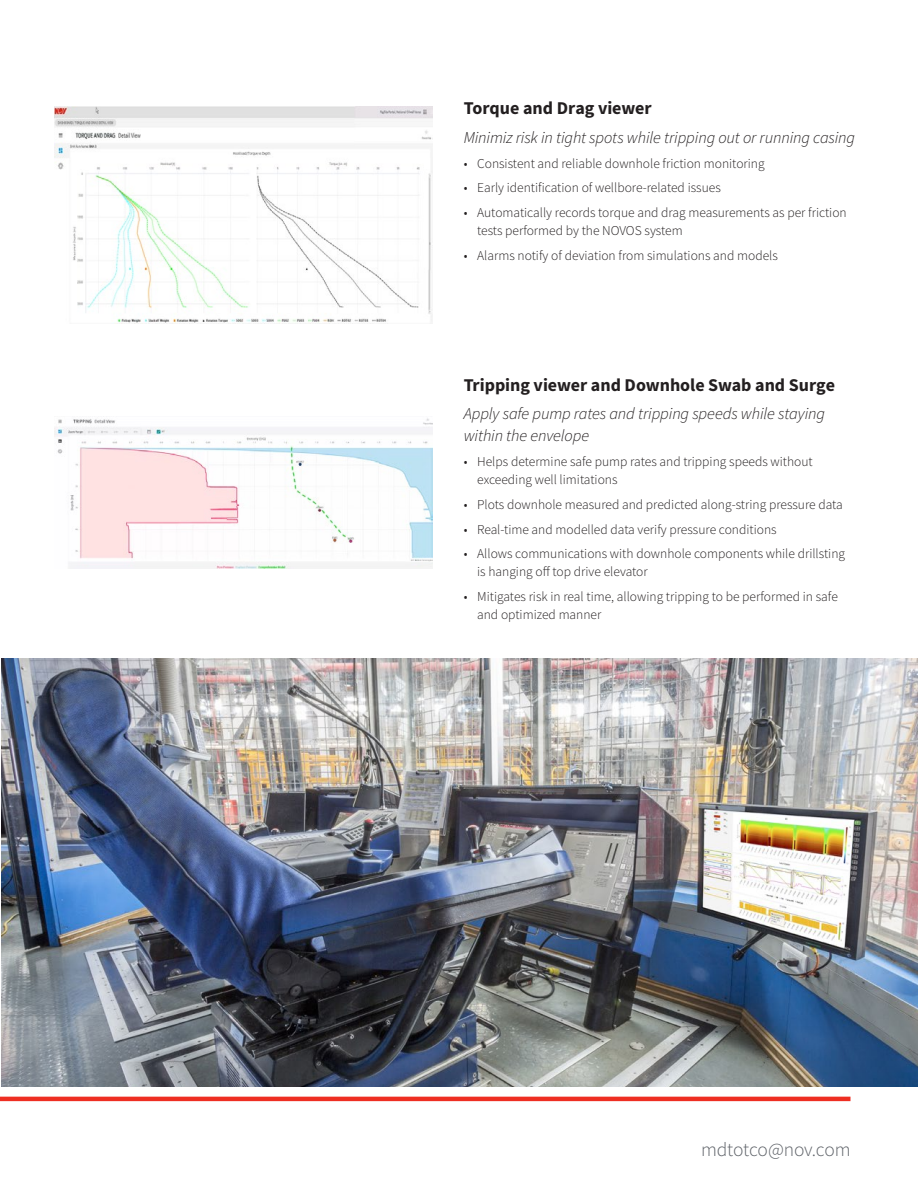
<style>
.page{position:relative;width:918px;height:1188px;background:#fff}
.page>*{position:absolute;margin:0;border:0;box-sizing:border-box;transform-origin:0 0}
.t1{font:300 19.5px "Source Sans Pro";letter-spacing:-.01em;color:#5f6369}
.t2{font:700 18px "Source Sans Pro";color:#231f20}
.t3{font:italic 300 16.5px/22.5px "Source Sans Pro";letter-spacing:-.01em;color:#231f20}
.t4{font:300 13.5px/18px "Source Sans Pro";color:#231f20}
</style>
<div class="page">
<hr style="left:0;top:1097px;width:850px;height:4px;background:#ee2e22">
<img style="left:54px;top:418px;width:378px;height:150px">
<img style="left:54px;top:106px;width:378px;height:218px">
<img style="left:2px;top:659px;width:916px;height:427px">
<h2 class="t2" style="left:464px;top:95px;width:190px">Torque and Drag viewer</h2>
<p class="t3" style="left:464px;top:126px;width:393px">Minimiz risk in tight spots while tripping out or running casing</p>
<p class="t4" style="left:464px;top:154px;width:303px">• Consistent and reliable downhole friction monitoring</p>
<p class="t4" style="left:464px;top:179px;width:259px">• Early identification of wellbore-related issues</p>
<p class="t4" style="left:477px;top:204px;width:371px;text-indent:-14px">• Automatically records torque and drag measurements as per friction tests performed by the NOVOS system</p>
<p class="t4" style="left:464px;top:246px;width:316px">• Alarms notify of deviation from simulations and models</p>
<h2 class="t2" style="left:464px;top:373px;width:373px">Tripping viewer and Downhole Swab and Surge</h2>
<p class="t3" style="left:464px;top:402px;width:363px">Apply safe pump rates and tripping speeds while staying within the envelope</p>
<p class="t4" style="left:477px;top:453px;width:337px;text-indent:-14px">• Helps determine safe pump rates and tripping speeds without exceeding well limitations</p>
<p class="t4" style="left:464px;top:495px;width:381px">• Plots downhole measured and predicted along-string pressure data</p>
<p class="t4" style="left:464px;top:520px;width:315px">• Real-time and modelled data verify pressure conditions</p>
<p class="t4" style="left:477px;top:545px;width:369px;text-indent:-14px">• Allows communications with downhole components while drillsting is hanging off top drive elevator</p>
<p class="t4" style="left:477px;top:588px;width:362px;text-indent:-14px">• Mitigates risk in real time, allowing tripping to be performed in safe and optimized manner</p>
<h1 class="t1" style="left:701px;top:1137px;width:151px">mdtotco@nov.com</h1>
</div>
